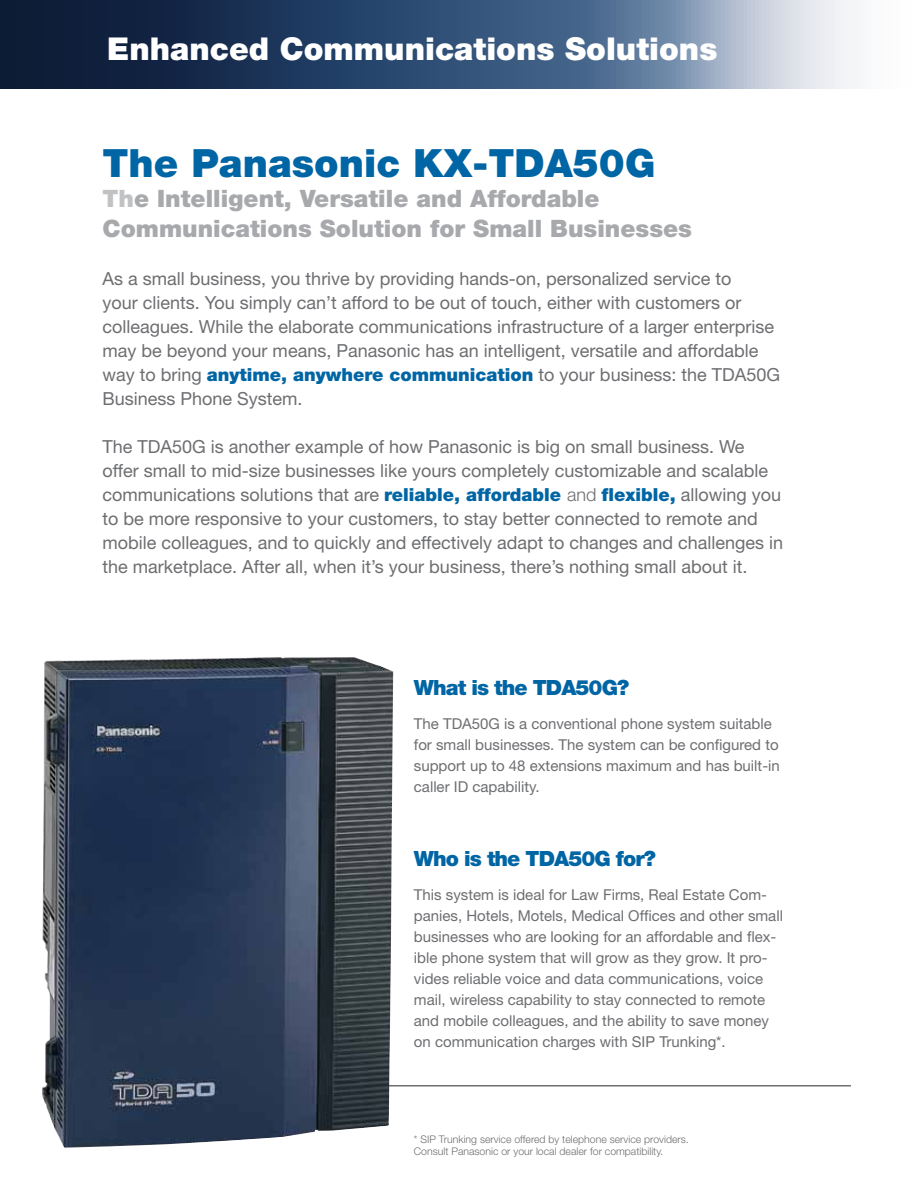
<style>
.page{position:relative;width:918px;height:1188px;background:#fff}
.page>*{position:absolute;margin:0;border:0;box-sizing:border-box;transform-origin:0 0}
.t1{font:900 39px "Helvetica Neue";color:#0065a4}
.t2{font:900 31.5px "Helvetica Neue";color:#fff}
.t3{font:900 24px/30px "Helvetica Neue";color:#a7a9ac}
.t4{font:900 21px "Helvetica Neue";letter-spacing:-.045em;color:#0065a4}
.t5{font:18px/24px "Helvetica Neue";color:#6d6e71}
.t6{font:15px/21px "Helvetica Neue";color:#6d6e71}
.t7{font:300 10.5px/12px "Helvetica Neue";color:#6d6e71}
.s1{color:#c0c2c4}
.s2{font-weight:900;color:#0065a4}
.s3{font-weight:300}
</style>
<div class="page">
<svg style="left:0;top:0;width:856px;height:88px;background:#495f7e"></svg>
<hr style="left:349px;top:1085px;width:502px;height:2px;background:#6d6e71">
<img style="left:42px;top:657px;width:351px;height:491px">
<h2 class="t2" style="left:107px;top:30px;width:612px">Enhanced Communications Solutions</h2>
<h1 class="t1" style="left:103px;top:140px;width:554px">The Panasonic KX-TDA50G</h1>
<h3 class="t3" style="left:103px;top:183px;width:591px"><span class="s1">Th</span>e Intelligent, Versatile and Affordable<br>Communications Solution for Small Businesses</h3>
<p class="t5" style="left:103px;top:266px;width:679px">As a small business, you thrive by providing hands-on, personalized service to<br>your clients. You simply can’t afford to be out of touch, either with customers or colleagues. While the elaborate communications infrastructure of a larger enterprise may be beyond your means, Panasonic has an intelligent, versatile and affordable way to bring <span class="s2">anytime, anywhere communication</span> to your business: the TDA50G Business Phone System.</p>
<p class="t5" style="left:103px;top:434px;width:682px">The TDA50G is another example of how Panasonic is big on small business. We offer small to mid-size businesses like yours completely customizable and scalable communications solutions that are <span class="s2">reliable, affordable</span> <span class="s3">and</span> <span class="s2">flexible,</span> allowing you to be more responsive to your customers, to stay better connected to remote and mobile colleagues, and to quickly and effectively adapt to changes and challenges in the marketplace. After all, when it’s your business, there’s nothing small about it.</p>
<p class="t4" style="left:414px;top:675px;width:217px">What is the TDA50G?</p>
<p class="t6" style="left:414px;top:713px;width:367px">The TDA50G is a conventional phone system suitable for small businesses. The system can be configured to support up to 48 extensions maximum and has built-in caller ID capability.</p>
<p class="t4" style="left:414px;top:846px;width:244px">Who is the TDA50G for?</p>
<p class="t6" style="left:414px;top:884px;width:371px">This system is ideal for Law Firms, Real Estate Com&shy;panies, Hotels, Motels, Medical Offices and other small businesses who are looking for an affordable and flex&shy;ible phone system that will grow as they grow. It pro&shy;vides reliable voice and data communications, voice mail, wireless capability to stay connected to remote and mobile colleagues, and the ability to save money on communication charges with SIP Trunking*.</p>
<p class="t7" style="left:414px;top:1133px;width:276px">* SIP Trunking service offered by telephone service providers.<br>Consult Panasonic or your local dealer for compatibility.</p>
</div>
